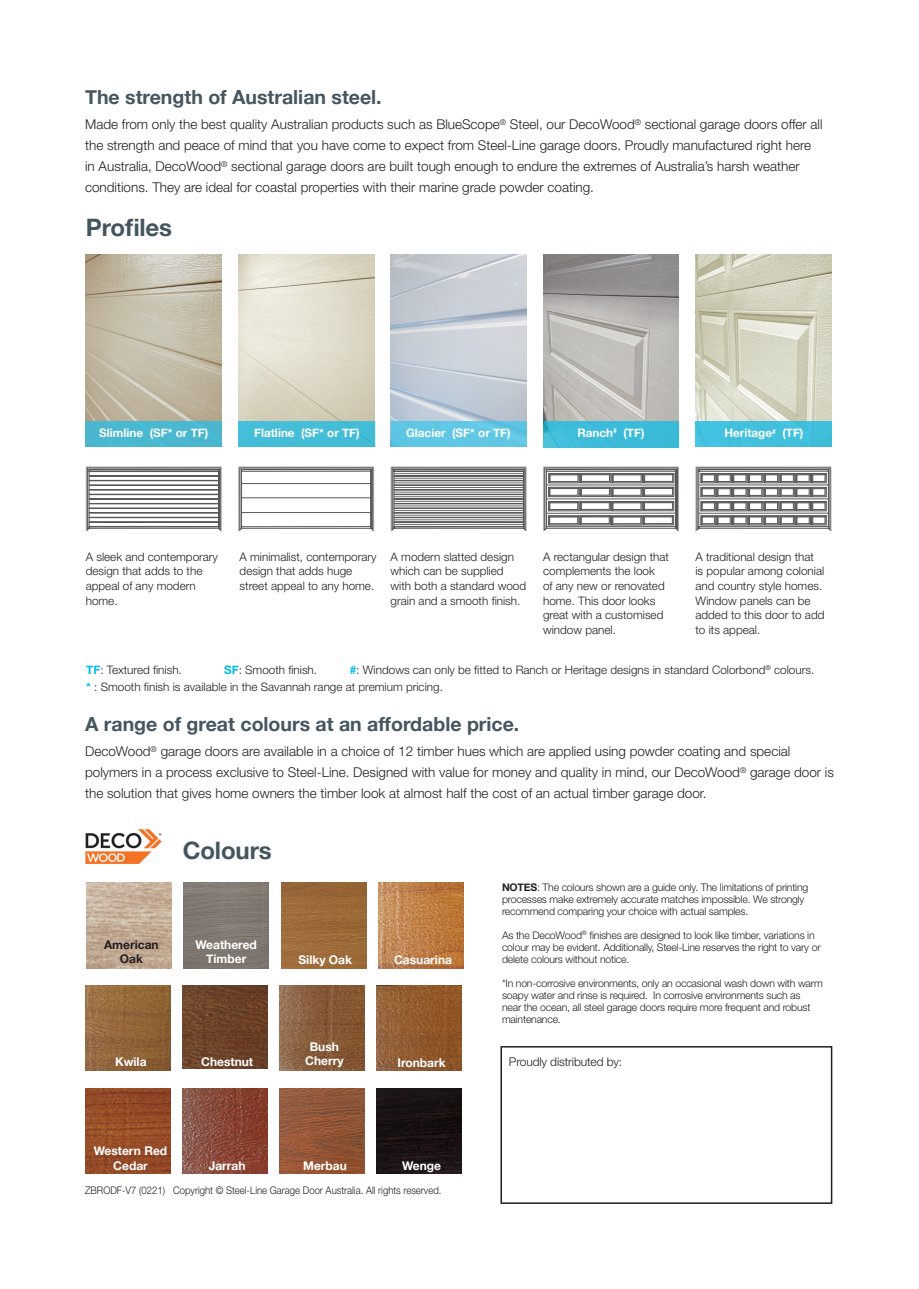
<style>
.page{position:relative;width:919px;height:1289px;background:#fff}
.page>*{position:absolute;margin:0;border:0;box-sizing:border-box;transform-origin:0 0}
.t1{font:700 24px "Helvetica Neue";letter-spacing:-.005em;color:#435660}
.t2{font:700 19.5px "Helvetica Neue";color:#455660}
.t3{font:300 13.5px/21px "Helvetica Neue LT Std";color:#231f20}
.t4{font:700 12px/14.4px "Helvetica Neue";color:#fff;text-align:center}
.copy{font:300 12px "Helvetica Neue LT Std";letter-spacing:-.01em;color:#231f20}
.t5{font:700 12px/14.4px "Helvetica Neue";color:#231f20;text-align:center}
.t6{font:300 11.7px/14.5px "Helvetica Neue LT Std";color:#231f20}
.t7{font:700 11.7px "Helvetica Neue";color:#fff}
.t8{font:300 10.5px/12px "Helvetica Neue LT Std";letter-spacing:-.02em;color:#231f20}
.t9{font:300 10.5px "Helvetica Neue LT Std";color:#231f20;scale:.91 1}
.s1{font-family:"Helvetica Neue";font-weight:700;color:#02bce5}
.s2{font-family:"Helvetica Neue"}
.s3{font-family:"Helvetica Neue";font-weight:700}
</style>
<div class="page">
<div style="left:500px;top:1046px;width:332px;height:157px;border:2px solid #231f20"></div>
<img style="left:85px;top:1088px;width:85px;height:85px">
<img style="left:378px;top:883px;width:85px;height:85px">
<img style="left:377px;top:985px;width:85px;height:85px">
<img style="left:279px;top:985px;width:85px;height:85px">
<img style="left:85px;top:985px;width:85px;height:85px">
<img style="left:182px;top:1088px;width:85px;height:85px">
<img style="left:377px;top:1088px;width:85px;height:85px">
<img style="left:182px;top:985px;width:85px;height:83px">
<img style="left:184px;top:883px;width:85px;height:85px">
<img style="left:281px;top:883px;width:85px;height:85px">
<img style="left:279px;top:1088px;width:85px;height:85px">
<img style="left:86px;top:883px;width:85px;height:85px">
<svg style="left:543px;top:466px;width:136px;height:66px"></svg>
<svg style="left:695px;top:466px;width:136px;height:66px"></svg>
<svg style="left:86px;top:466px;width:136px;height:66px"></svg>
<div style="left:89px;top:485px;width:130px;height:1px;border:1px solid #57585a"></div>
<div style="left:89px;top:494px;width:130px;height:1px;border:1px solid #57585a"></div>
<div style="left:89px;top:489px;width:130px;height:1px;border:1px solid #57585a"></div>
<hr style="left:89px;top:499px;width:130px;height:1px;background:#bcbdc0">
<div style="left:89px;top:498px;width:130px;height:1px;border:1px solid #57585a"></div>
<div style="left:89px;top:471px;width:130px;height:1px;border:1px solid #57585a"></div>
<div style="left:89px;top:480px;width:130px;height:1px;border:1px solid #57585a"></div>
<hr style="left:89px;top:476px;width:130px;height:1px;background:#bcbdc0">
<div style="left:89px;top:475px;width:130px;height:1px;border:1px solid #57585a"></div>
<div style="left:89px;top:508px;width:130px;height:1px;border:1px solid #57585a"></div>
<div style="left:89px;top:503px;width:130px;height:1px;border:1px solid #57585a"></div>
<div style="left:89px;top:512px;width:130px;height:1px;border:1px solid #57585a"></div>
<div style="left:89px;top:522px;width:130px;height:1px;border:1px solid #57585a"></div>
<div style="left:89px;top:517px;width:130px;height:1px;border:1px solid #57585a"></div>
<div style="left:89px;top:526px;width:130px;height:1px;border:1px solid #57585a"></div>
<svg style="left:390px;top:466px;width:136px;height:66px"></svg>
<div style="left:394px;top:485px;width:129px;height:1px;border:1px solid #57585a"></div>
<div style="left:394px;top:494px;width:129px;height:1px;border:1px solid #57585a"></div>
<div style="left:394px;top:489px;width:129px;height:1px;border:1px solid #57585a"></div>
<hr style="left:394px;top:499px;width:129px;height:1px;background:#bcbdc0">
<div style="left:394px;top:498px;width:129px;height:1px;border:1px solid #57585a"></div>
<div style="left:394px;top:471px;width:129px;height:1px;border:1px solid #57585a"></div>
<div style="left:394px;top:480px;width:129px;height:1px;border:1px solid #57585a"></div>
<hr style="left:394px;top:476px;width:129px;height:1px;background:#bcbdc0">
<div style="left:394px;top:475px;width:129px;height:1px;border:1px solid #57585a"></div>
<div style="left:394px;top:508px;width:129px;height:1px;border:1px solid #57585a"></div>
<div style="left:394px;top:503px;width:129px;height:1px;border:1px solid #57585a"></div>
<div style="left:394px;top:512px;width:129px;height:1px;border:1px solid #57585a"></div>
<div style="left:394px;top:522px;width:129px;height:1px;border:1px solid #57585a"></div>
<div style="left:394px;top:517px;width:129px;height:1px;border:1px solid #57585a"></div>
<div style="left:394px;top:526px;width:129px;height:1px;border:1px solid #57585a"></div>
<svg style="left:238px;top:466px;width:136px;height:66px"></svg>
<hr style="left:241px;top:512px;width:129px;height:1px;background:#57585a">
<hr style="left:242px;top:483px;width:129px;height:1px;background:#57585a">
<hr style="left:241px;top:497px;width:130px;height:1px;background:#57585a">
<img style="left:390px;top:255px;width:136px;height:166px">
<img style="left:238px;top:255px;width:136px;height:166px">
<img style="left:86px;top:255px;width:136px;height:166px">
<svg style="left:86px;top:421px;width:137px;height:26px;background:#4bb8d0"></svg>
<div style="left:238px;top:421px;width:137px;height:26px;background:#43bdd8"></div>
<img style="left:543px;top:255px;width:135px;height:166px">
<img style="left:695px;top:255px;width:136px;height:166px">
<svg style="left:543px;top:421px;width:136px;height:26px;background:#3cbbd9"></svg>
<div style="left:695px;top:421px;width:136px;height:26px;background:#42c1de"></div>
<div style="left:390px;top:421px;width:136px;height:26px;background:#5fc7e5"></div>
<img style="left:85px;top:829px;width:76px;height:34px">
<p class="t2" style="left:85px;top:85px;width:298px">The strength of Australian steel.</p>
<p class="t3" style="left:85px;top:114px;width:739px">Made from only the best quality Australian products such as BlueScope<sup>®</sup> Steel, our DecoWood<sup>®</sup> sectional garage doors offer all the strength and peace of mind that you have come to expect from Steel-Line garage doors. Proudly manufactured right here in Australia, DecoWood<sup>®</sup> sectional garage doors are built tough enough to endure the extremes of Australia’s harsh weather conditions. They are ideal for coastal properties with their marine grade powder coating.</p>
<p class="t1" style="left:86px;top:213px;width:88px">Profiles</p>
<p class="t7" style="left:577px;top:425px;width:69px">Ranch<sup>#</sup> (TF)</p>
<p class="t7" style="left:724px;top:426px;width:53px">Heritage<sup>#</sup></p>
<p class="t7" style="left:99px;top:426px;width:110px">Slimline (SF* or TF)</p>
<p class="t7" style="left:254px;top:426px;width:107px">Flatline (SF* or TF)</p>
<p class="t7" style="left:406px;top:425px;width:106px">Glacier (SF* or TF)</p>
<p class="t7" style="left:782px;top:426px;width:23px">(TF)</p>
<p class="t6" style="left:86px;top:549px;width:134px">A sleek and contemporary design that adds to the appeal of any modern home.</p>
<p class="t6" style="left:239px;top:549px;width:138px">A minimalist, contemporary design that adds huge street appeal to any home.</p>
<p class="t6" style="left:390px;top:549px;width:125px">A modern slatted design</p>
<p class="t6" style="left:390px;top:563px;width:137px">which can be supplied with both a standard wood grain and a smooth finish.</p>
<p class="t6" style="left:543px;top:549px;width:127px">A rectangular design that complements the look<br>of any new or renovated home. This door looks great with a customised window panel.</p>
<p class="t6" style="left:695px;top:549px;width:130px">A traditional design that is popular among colonial and country style homes.<br>Window panels can be</p>
<p class="t6" style="left:695px;top:607px;width:130px">added to this door to add</p>
<p class="t6" style="left:695px;top:622px;width:66px">to its appeal.</p>
<p class="t6" style="left:86px;top:661px;width:97px"><span class="s1">TF</span><span class="s2">:</span> Textured finish.</p>
<p class="t6" style="left:224px;top:661px;width:94px"><span class="s1">SF</span><span class="s2">:</span> Smooth finish.</p>
<p class="t6" style="left:350px;top:661px;width:466px"><span class="s1">#</span><span class="s2">:</span> Windows can only be fitted to Ranch or Heritage designs in standard Colorbond<sup>®</sup> colours.</p>
<p class="t6" style="left:86px;top:679px;width:358px"><span class="s1">*</span> <span class="s2">:</span> Smooth finish is available in the Savannah range at premium pricing.</p>
<p class="t2" style="left:85px;top:712px;width:436px">A range of great colours at an affordable price.</p>
<p class="t3" style="left:85px;top:740px;width:750px">DecoWood<sup>®</sup> garage doors are available in a choice of 12 timber hues which are applied using powder coating and special polymers in a process exclusive to Steel-Line. Designed with value for money and quality in mind, our DecoWood<sup>®</sup> garage door is the solution that gives home owners the timber look at almost half the cost of an actual timber garage door.</p>
<p class="t1" style="left:183px;top:835px;width:91px">Colours</p>
<p class="t5" style="left:104px;top:937px;width:56px">American<br>Oak</p>
<p class="t4" style="left:195px;top:937px;width:63px">Weathered<br>Timber</p>
<p class="t4" style="left:115px;top:1054px;width:33px">Kwila</p>
<p class="t4" style="left:201px;top:1054px;width:54px">Chestnut</p>
<p class="t4" style="left:298px;top:952px;width:55px">Silky Oak</p>
<p class="t4" style="left:305px;top:1039px;width:40px">Bush<br>Cherry</p>
<p class="t4" style="left:394px;top:952px;width:59px">Casuarina</p>
<p class="t4" style="left:397px;top:1054px;width:50px">Ironbark</p>
<p class="t4" style="left:94px;top:1143px;width:75px">Western Red<br>Cedar</p>
<p class="t4" style="left:209px;top:1158px;width:38px">Jarrah</p>
<p class="t4" style="left:303px;top:1158px;width:45px">Merbau</p>
<p class="t4" style="left:402px;top:1158px;width:40px">Wenge</p>
<p class="t9" style="left:85px;top:1184px;width:393px">ZBRODF-V7 (0221) Copyright © Steel-Line Garage Door Australia. All rights reserved.</p>
<p class="t8" style="left:502px;top:880px;width:308px"><span class="s3">NOTES</span><span class="s2">:</span> The colours shown are a guide only. The limitations of printing processes make extremely accurate matches impossible. We strongly recommend comparing your choice with actual samples.</p>
<p class="t8" style="left:502px;top:928px;width:320px">As the DecoWood<sup>®</sup> finishes are designed to look like timber, variations in colour may be evident. Additionally, Steel-Line reserves the right to vary or delete colours without notice.</p>
<p class="t8" style="left:502px;top:976px;width:322px">*In non-corrosive environments, only an occasional wash down with warm soapy water and rinse is required. In corrosive environments such as<br>near the ocean, all steel garage doors require more frequent and robust maintenance.</p>
<p class="copy" style="left:509px;top:1054px;width:115px">Proudly distributed by:</p>
</div>
